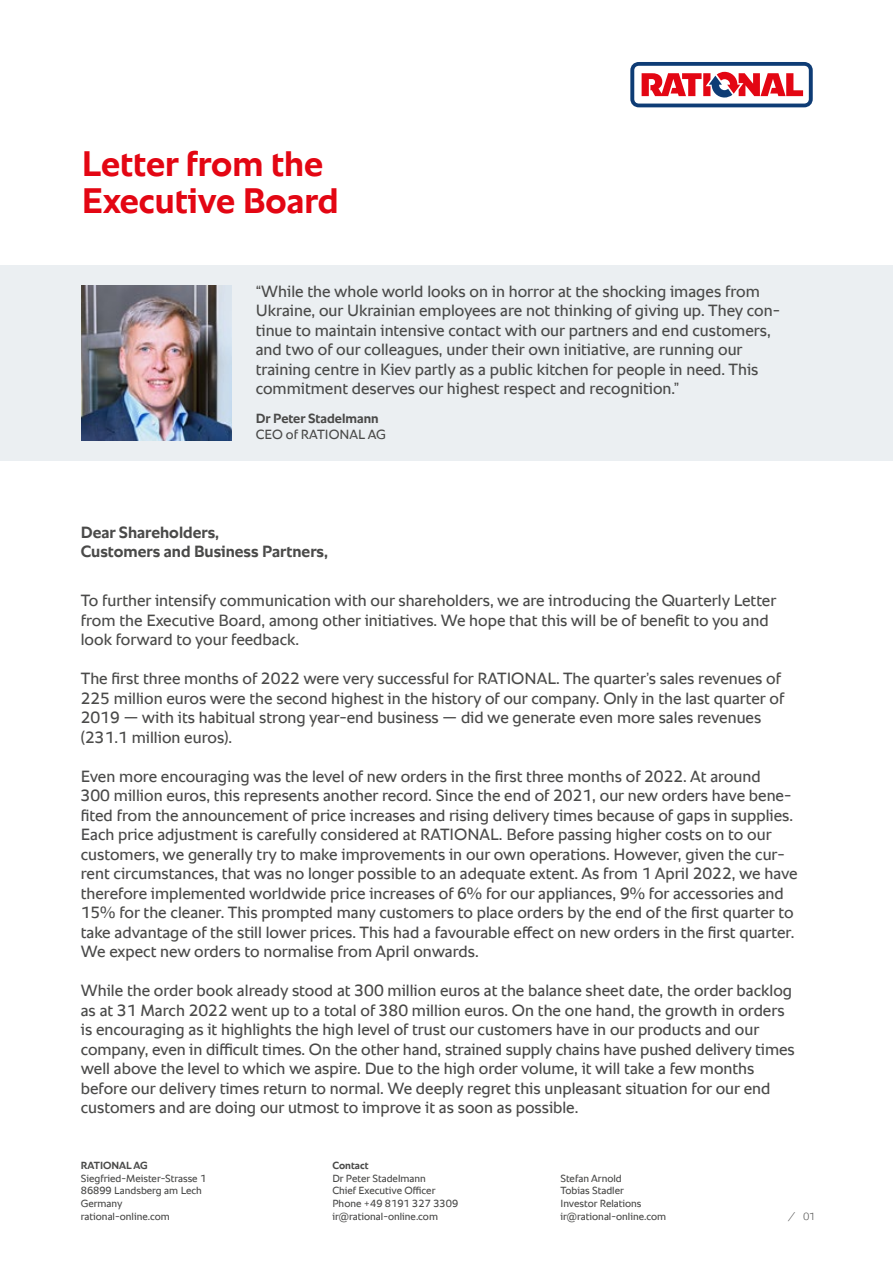
<style>
.page{position:relative;width:893px;height:1263px;background:#fff}
.page>*{position:absolute;margin:0;border:0;box-sizing:border-box;transform-origin:0 0}
.t1{font:700 36px/37.5px "RATIONAL Sans TT";color:#e30613}
.t2{font:16.5px/19.5px "RATIONAL Sans TT";color:#4a4a49}
.t3{font:700 16.5px/19.5px "RATIONAL Sans TT";color:#4a4a49}
.t4{font:700 13.5px "RATIONAL Sans TT";color:#4a4a49}
.t5{font:13.5px "RATIONAL Sans TT";color:#4a4a49}
.t6{font:10.5px/12.6px "RATIONAL Sans TT";color:#4a4a49}
.t7{font:700 10.5px "RATIONAL Sans TT";color:#4a4a49}
.t8{font:300 10.5px "RATIONAL Sans TT";color:#4a4a49}
</style>
<div class="page">
<div style="left:0;top:265px;width:893px;height:196px;background:#ebeff2"></div>
<img style="left:82px;top:286px;width:150px;height:154px">
<svg style="left:628px;top:60px;width:187px;height:49px"></svg>
<svg style="left:630px;top:62px;width:183px;height:45px"></svg>
<h1 class="t1" style="left:82px;top:145px;width:258px">Letter from the<br>Executive Board</h1>
<p class="t2" style="left:256px;top:282px;width:526px">“While the whole world looks on in horror at the shocking images from Ukraine, our Ukrainian employees are not thinking of giving up. They con&shy;tinue to maintain intensive contact with our partners and end customers, and two of our colleagues, under their own initiative, are running our training centre in Kiev partly as a public kitchen for people in need. This commitment deserves our highest respect and recognition.”</p>
<p class="t4" style="left:256px;top:408px;width:124px">Dr Peter Stadelmann</p>
<p class="t5" style="left:256px;top:425px;width:132px">CEO of RATIONAL AG</p>
<p class="t3" style="left:81px;top:523px;width:249px">Dear Shareholders,<br>Customers and Business Partners,</p>
<p class="t2" style="left:81px;top:591px;width:697px">To further intensify communication with our shareholders, we are introducing the Quarterly Letter from the Executive Board, among other initiatives. We hope that this will be of benefit to you and look forward to your feedback.</p>
<p class="t2" style="left:81px;top:669px;width:705px">The first three months of 2022 were very successful for RATIONAL. The quarter’s sales revenues of 225 million euros were the second highest in the history of our company. Only in the last quarter of 2019 — with its habitual strong year-end business — did we generate even more sales revenues (231.1 million euros).</p>
<p class="t2" style="left:81px;top:766px;width:718px">Even more encouraging was the level of new orders in the first three months of 2022. At around<br>300 million euros, this represents another record. Since the end of 2021, our new orders have bene&shy;fited from the announcement of price increases and rising delivery times because of gaps in supplies.<br>Each price adjustment is carefully considered at RATIONAL. Before passing higher costs on to our customers, we generally try to make improvements in our own operations. However, given the cur&shy;rent circumstances, that was no longer possible to an adequate extent. As from 1 April 2022, we have therefore implemented worldwide price increases of 6% for our appliances, 9% for accessories and 15% for the cleaner. This prompted many customers to place orders by the end of the first quarter to take advantage of the still lower prices. This had a favourable effect on new orders in the first quarter.<br>We expect new orders to normalise from April onwards.</p>
<p class="t2" style="left:81px;top:981px;width:715px">While the order book already stood at 300 million euros at the balance sheet date, the order backlog as at 31 March 2022 went up to a total of 380 million euros. On the one hand, the growth in orders is encouraging as it highlights the high level of trust our customers have in our products and our company, even in difficult times. On the other hand, strained supply chains have pushed delivery times well above the level to which we aspire. Due to the high order volume, it will take a few months before our delivery times return to normal. We deeply regret this unpleasant situation for our end customers and are doing our utmost to improve it as soon as possible.</p>
<p class="t7" style="left:81px;top:1158px;width:69px">RATIONAL AG</p>
<p class="t6" style="left:81px;top:1172px;width:127px">Siegfried-Meister-Strasse 1<br>86899 Landsberg am Lech<br>Germany rational-online.com</p>
<p class="t7" style="left:332px;top:1158px;width:38px">Contact</p>
<p class="t6" style="left:332px;top:1172px;width:127px">Dr Peter Stadelmann<br>Chief Executive Officer<br>Phone +49 8191 327 3309 ir@rational-online.com</p>
<p class="t6" style="left:560px;top:1172px;width:107px">Stefan Arnold<br>Tobias Stadler<br>Investor Relations ir@rational-online.com</p>
<p class="t8" style="left:788px;top:1209px;width:27px">/ 01</p>
</div>
